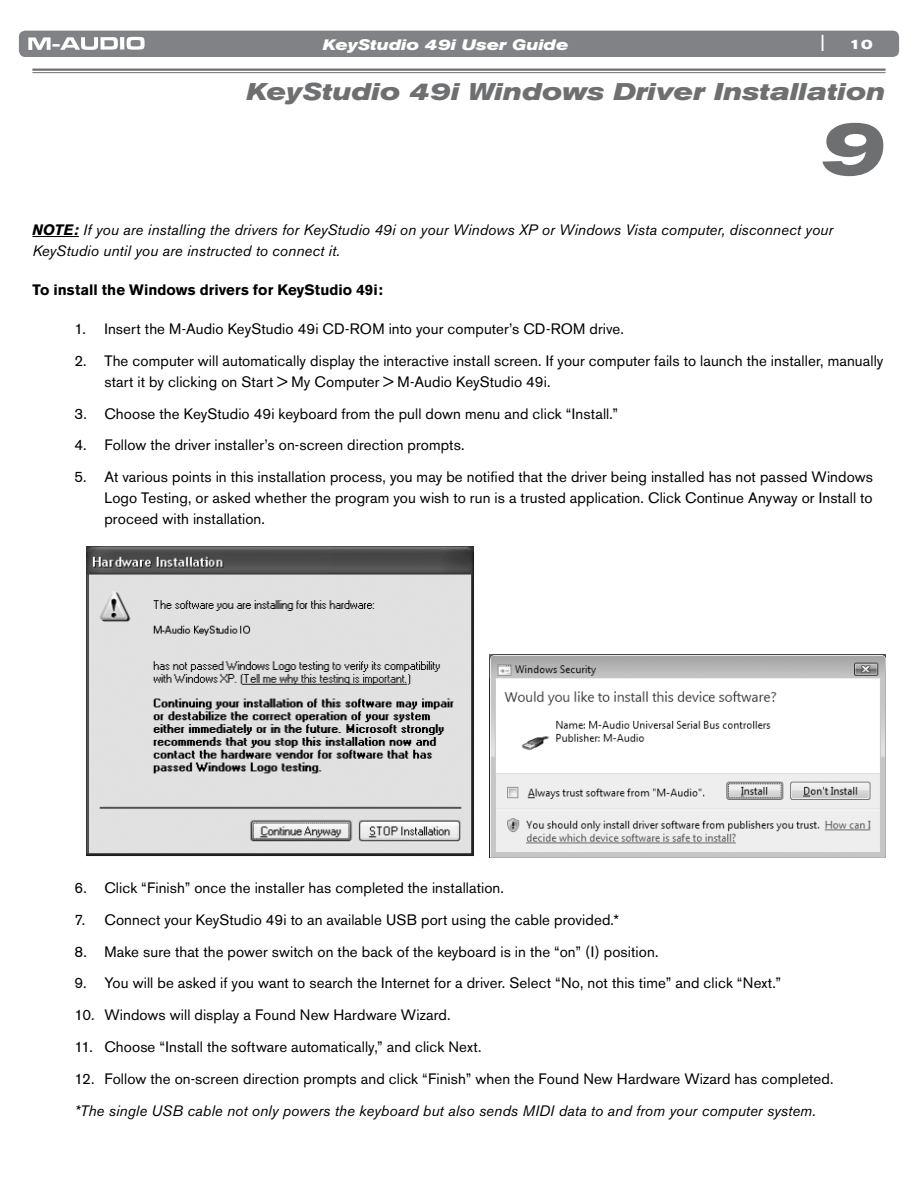
<style>
.page{position:relative;width:918px;height:1188px;background:#fff}
.page>*{position:absolute;margin:0;border:0;box-sizing:border-box;transform-origin:0 0}
.t1{font:italic 700 expanded 75px "Akzidenz Grotesk BE";color:#6d6f71}
.t2{font:italic 700 expanded 24px "Akzidenz Grotesk BE";color:#6d6f71}
.t3{font:700 expanded 16.2px "Akzidenz Grotesk BE";color:#fff;scale:.83 1}
.t4{font:15px/21px "Akzidenz Grotesk BE";letter-spacing:.01em;color:#000}
.t5{font:italic 15px/21px "Akzidenz Grotesk BE";letter-spacing:.005em;color:#000}
.t6{font:700 15px "Akzidenz Grotesk BE";letter-spacing:.005em;color:#000}
.t7{font:italic 700 expanded 15px "Akzidenz Grotesk BE";color:#fff}
.t8{font:700 expanded 13.5px "Akzidenz Grotesk BE";color:#fff}
.s1{font-weight:700}
</style>
<div class="page">
<div style="left:19px;top:31px;width:880px;height:26px;background:#808285;border-radius:6px"></div>
<svg style="left:28px;top:37px;width:90px;height:13px"></svg>
<svg style="left:120px;top:37px;width:4px;height:13px"></svg>
<svg style="left:127px;top:37px;width:18px;height:13px"></svg>
<hr style="left:32px;top:69px;width:854px;height:2px;background:#6d6f71">
<hr style="left:32px;top:72px;width:854px;height:1px;background:#6d6f71">
<hr style="left:32px;top:236px;width:47px;height:1px;background:#000">
<img style="left:86px;top:546px;width:388px;height:310px">
<img style="left:489px;top:655px;width:396px;height:202px">
<p class="t7" style="left:323px;top:35px;width:247px">KeyStudio 49i User Guide</p>
<p class="t3" style="left:821px;top:32px;width:5px">|</p>
<p class="t8" style="left:850px;top:36px;width:25px">10</p>
<h2 class="t2" style="left:246px;top:77px;width:641px">KeyStudio 49i Windows Driver Installation</h2>
<h1 class="t1" style="left:822px;top:103px;width:66px">9</h1>
<p class="t5" style="left:32px;top:219px;width:802px"><span class="s1">NOTE:</span> If you are installing the drivers for KeyStudio 49i on your Windows XP or Windows Vista computer, disconnect your<br>KeyStudio until you are instructed to connect it.</p>
<p class="t6" style="left:32px;top:281px;width:352px">To install the Windows drivers for KeyStudio 49i:</p>
<p class="t4" style="left:74px;top:318px;width:549px">1. Insert the M-Audio KeyStudio 49i CD-ROM into your computer’s CD-ROM drive.</p>
<p class="t4" style="left:104px;top:350px;width:781px;text-indent:-30px">2. The computer will automatically display the interactive install screen. If your computer fails to launch the installer, manually start it by clicking on Start &gt; My Computer &gt; M-Audio KeyStudio 49i.</p>
<p class="t4" style="left:74px;top:403px;width:545px">3. Choose the KeyStudio 49i keyboard from the pull down menu and click “Install.”</p>
<p class="t4" style="left:74px;top:435px;width:390px">4. Follow the driver installer’s on-screen direction prompts.</p>
<p class="t4" style="left:104px;top:467px;width:770px;text-align:justify;text-indent:-30px">5. At various points in this installation process, you may be notified that the driver being installed has not passed Windows Logo Testing, or asked whether the program you wish to run is a trusted application. Click Continue Anyway or Install to proceed with installation.</p>
<p class="t4" style="left:74px;top:877px;width:429px">6. Click “Finish” once the installer has completed the installation.</p>
<p class="t4" style="left:74px;top:909px;width:546px">7. Connect your KeyStudio 49i to an available USB port using the cable provided.*</p>
<p class="t4" style="left:74px;top:941px;width:584px">8. Make sure that the power switch on the back of the keyboard is in the “on” (I) position.</p>
<p class="t4" style="left:74px;top:973px;width:708px">9. You will be asked if you want to search the Internet for a driver. Select “No, not this time” and click “Next.”</p>
<p class="t4" style="left:74px;top:1004px;width:376px">10. Windows will display a Found New Hardware Wizard.</p>
<p class="t4" style="left:74px;top:1036px;width:407px">11. Choose “Install the software automatically,” and click Next.</p>
<p class="t4" style="left:74px;top:1068px;width:759px">12. Follow the on-screen direction prompts and click “Finish” when the Found New Hardware Wizard has completed.</p>
<p class="t5" style="left:74px;top:1100px;width:743px">*The single USB cable not only powers the keyboard but also sends MIDI data to and from your computer system.</p>
</div>
